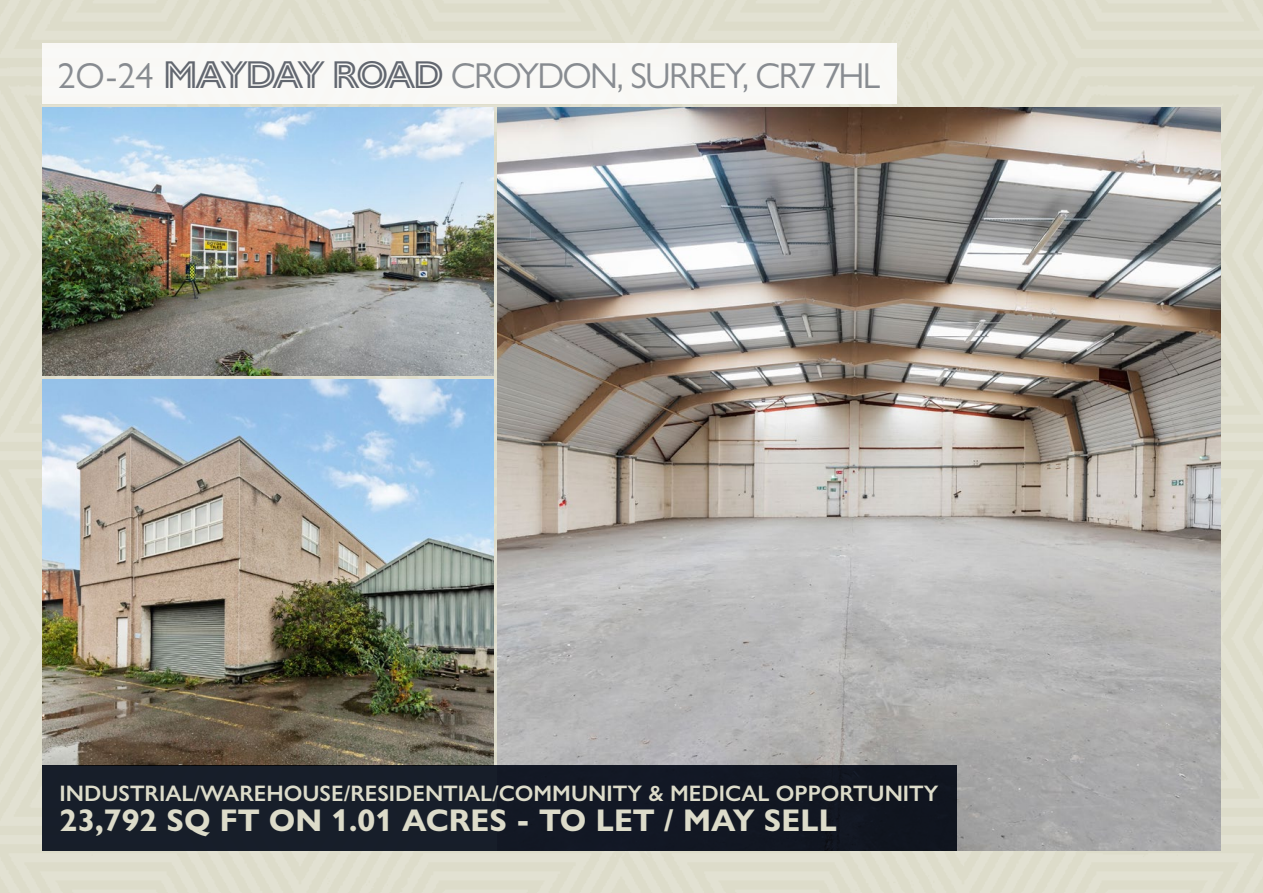
<style>
.page{position:relative;width:1263px;height:893px;background:#dfdecd}
.page>*{position:absolute;margin:0;border:0;box-sizing:border-box;transform-origin:0 0}
.t1{font:36.15px "Gill Sans Nova";letter-spacing:-.045em;color:#767b85}
.t2{font:700 31.5px "Gill Sans Nova";color:#dddcca}
.t3{font:600 22.5px "Gill Sans Nova";color:#dddcca}
.s1{font-family:"Gill Sans Nova Inline";font-weight:600;font-size:39.15px;color:#494f5d}
</style>
<div class="page">
<img style="left:43px;top:108px;width:450px;height:268px">
<img style="left:43px;top:380px;width:450px;height:385px">
<img style="left:497px;top:108px;width:723px;height:742px">
<div style="left:43px;top:43px;width:854px;height:61px;background:#f9f9f6"></div>
<div style="left:43px;top:765px;width:914px;height:85px;background:#161d29"></div>
<h1 class="t1" style="left:57px;top:53px;width:824px">2O-24 <span class="s1">MAYDAY ROAD</span> CROYDON, SURREY, CR7 7HL</h1>
<p class="t3" style="left:60px;top:780px;width:880px">INDUSTRIAL/WAREHOUSE/RESIDENTIAL/COMMUNITY &amp; MEDICAL OPPORTUNITY</p>
<p class="t2" style="left:60px;top:801px;width:779px">23,792 SQ FT ON 1.01 ACRES - TO LET / MAY SELL</p>
</div>
